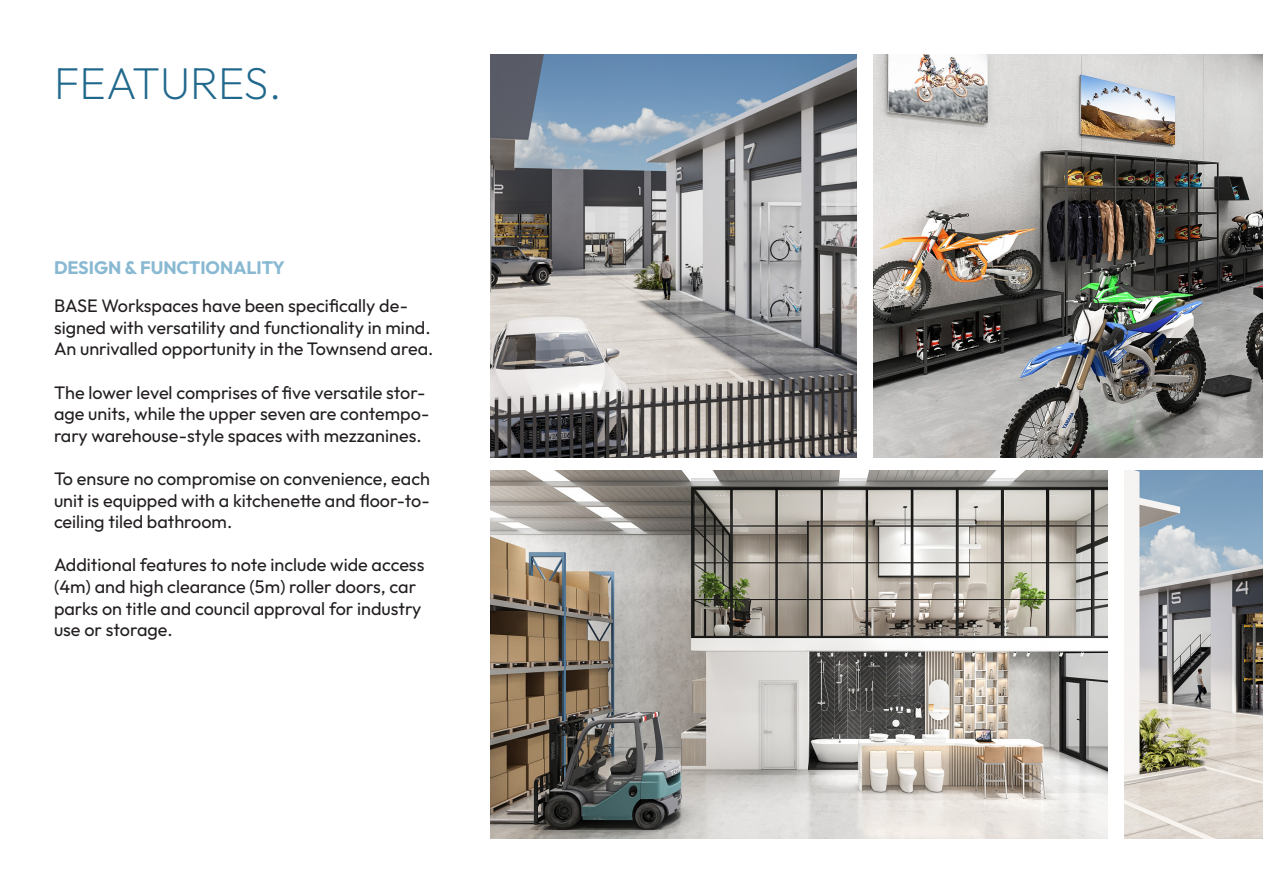
<style>
.page{position:relative;width:1263px;height:893px;background:#fff}
.page>*{position:absolute;margin:0;border:0;box-sizing:border-box;transform-origin:0 0}
.t1{font:200 45px "Outfit";letter-spacing:-.01em;color:#20688c}
.t2{font:18px/21.6px "Outfit";color:#231f20}
.t3{font:700 18px "Outfit";color:#89b9d2}
</style>
<div class="page">
<img style="left:490px;top:54px;width:366px;height:403px">
<img style="left:490px;top:471px;width:617px;height:368px">
<img style="left:873px;top:54px;width:390px;height:403px">
<img style="left:1124px;top:471px;width:139px;height:368px">
<p class="t1" style="left:54px;top:56px;width:229px">FEATURES.</p>
<p class="t3" style="left:54px;top:255px;width:232px">DESIGN &amp; FUNCTIONALITY</p>
<p class="t2" style="left:54px;top:295px;width:381px">BASE Workspaces have been specifically de&shy;signed with versatility and functionality in mind.<br>An unrivalled opportunity in the Townsend area.</p>
<p class="t2" style="left:54px;top:382px;width:377px">The lower level comprises of five versatile stor&shy;age units, while the upper seven are contempo&shy;rary warehouse-style spaces with mezzanines.</p>
<p class="t2" style="left:54px;top:468px;width:377px;text-align:justify">To ensure no compromise on convenience, each unit is equipped with a kitchenette and floor-to&shy;ceiling tiled bathroom.</p>
<p class="t2" style="left:54px;top:555px;width:372px">Additional features to note include wide access (4m) and high clearance (5m) roller doors, car parks on title and council approval for industry use or storage.</p>
</div>
